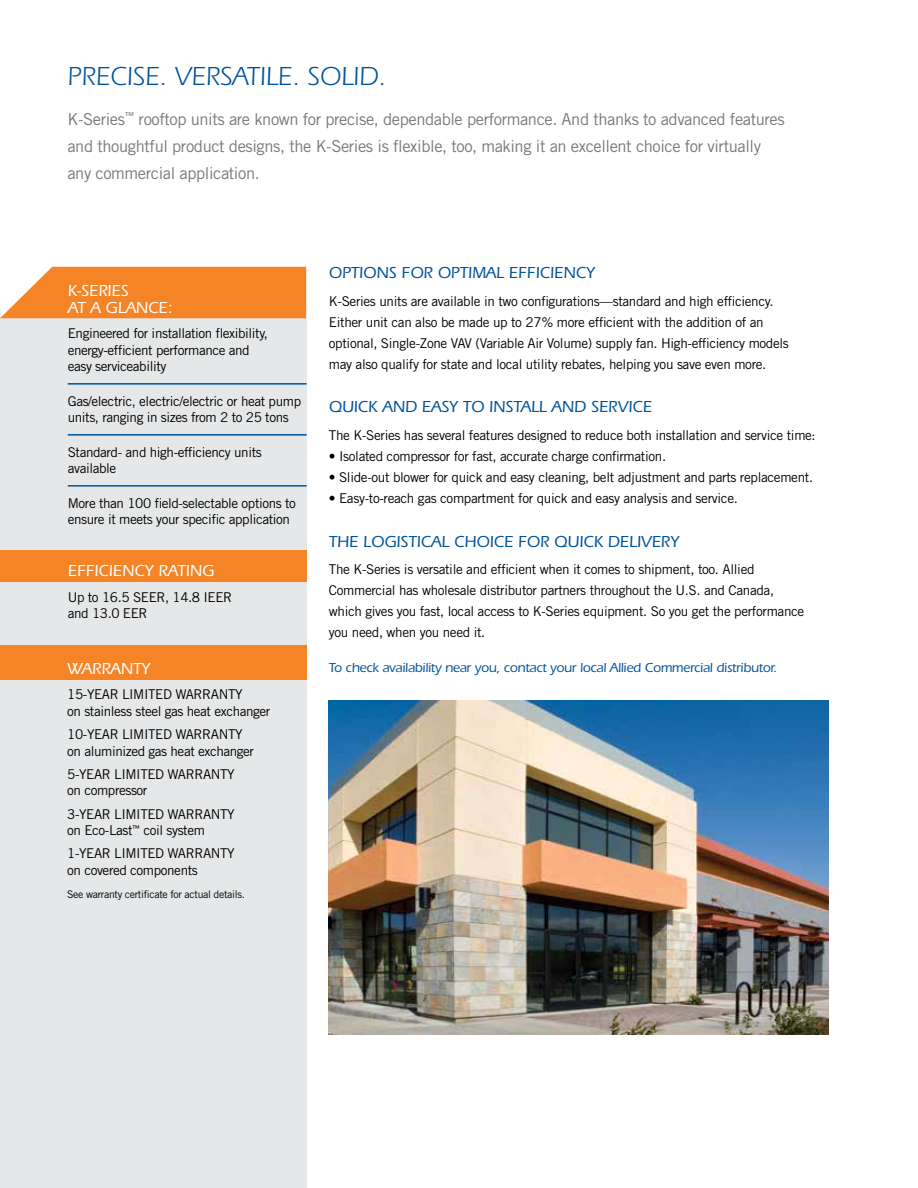
<style>
.page{position:relative;width:918px;height:1188px;background:#fff}
.page>*{position:absolute;margin:0;border:0;box-sizing:border-box;transform-origin:0 0}
.t1{font:27px "ITC Eras Std";color:#00539b}
.t2{font:16.5px/27px "Trade Gothic LT Std";letter-spacing:-.025em;color:#77787b}
.t3{font:500 16.5px "ITC Eras Std";color:#00539b}
.t4{font:500 16.5px/16.5px "ITC Eras Std";color:#fff}
.t5{font:13.5px/16.5px "Trade Gothic LT Std";letter-spacing:-.025em;color:#000}
.t6{font:500 13.5px "ITC Eras Std";letter-spacing:-.02em;color:#00539b}
.t7{font:10.5px "Trade Gothic LT Std";letter-spacing:-.03em;color:#000}
</style>
<div class="page">
<div style="left:0;top:318px;width:307px;height:870px;background:#e6e7e8"></div>
<svg style="left:0;top:267px;width:306px;height:51px;background:#f58e3a"></svg>
<hr style="left:68px;top:383px;width:239px;height:2px;background:#00539b">
<hr style="left:68px;top:434px;width:239px;height:2px;background:#00539b">
<hr style="left:68px;top:485px;width:239px;height:2px;background:#00539b">
<div style="left:0;top:551px;width:307px;height:31px;background:#f58427"></div>
<div style="left:0;top:645px;width:307px;height:35px;background:#f58427"></div>
<img style="left:329px;top:701px;width:499px;height:333px">
<h1 class="t1" style="left:68px;top:62px;width:320px">PRECISE. VERSATILE. SOLID.</h1>
<p class="t2" style="left:67px;top:105px;width:719px">K-Series<sup>™</sup> rooftop units are known for precise, dependable performance. And thanks to advanced features and thoughtful product designs, the K-Series is flexible, too, making it an excellent choice for virtually any commercial application.</p>
<p class="t4" style="left:68px;top:283px;width:107px">K-SERIES<br>AT A GLANCE:</p>
<p class="t5" style="left:68px;top:325px;width:202px">Engineered for installation flexibility, energy-efficient performance and easy serviceability</p>
<p class="t5" style="left:68px;top:392px;width:235px">Gas/electric, electric/electric or heat pump units, ranging in sizes from 2 to 25 tons</p>
<p class="t5" style="left:68px;top:443px;width:196px">Standard- and high-efficiency units available</p>
<p class="t5" style="left:68px;top:494px;width:230px">More than 100 field-selectable options to ensure it meets your specific application</p>
<p class="t4" style="left:68px;top:563px;width:148px">EFFICIENCY RATING</p>
<p class="t5" style="left:68px;top:588px;width:166px">Up to 16.5 SEER, 14.8 IEER and 13.0 EER</p>
<p class="t4" style="left:67px;top:660px;width:84px">WARRANTY</p>
<p class="t5" style="left:67px;top:686px;width:205px">15-YEAR LIMITED WARRANTY<br>on stainless steel gas heat exchanger</p>
<p class="t5" style="left:67px;top:726px;width:188px">10-YEAR LIMITED WARRANTY on aluminized gas heat exchanger</p>
<p class="t5" style="left:67px;top:766px;width:169px">5-YEAR LIMITED WARRANTY on compressor</p>
<p class="t5" style="left:67px;top:805px;width:169px">3-YEAR LIMITED WARRANTY on Eco-Last<sup>™</sup> coil system</p>
<p class="t5" style="left:67px;top:845px;width:169px">1-YEAR LIMITED WARRANTY on covered components</p>
<p class="t7" style="left:67px;top:888px;width:179px">See warranty certificate for actual details.</p>
<p class="t3" style="left:329px;top:263px;width:267px">OPTIONS FOR OPTIMAL EFFICIENCY</p>
<p class="t5" style="left:329px;top:290px;width:462px;line-height:21px">K-Series units are available in two configurations—standard and high efficiency.<br>Either unit can also be made up to 27% more efficient with the addition of an optional, Single-Zone VAV (Variable Air Volume) supply fan. High-efficiency models may also qualify for state and local utility rebates, helping you save even more.</p>
<p class="t3" style="left:329px;top:398px;width:325px">QUICK AND EASY TO INSTALL AND SERVICE</p>
<p class="t5" style="left:329px;top:427px;width:488px">The K-Series has several features designed to reduce both installation and service time:</p>
<p class="t5" style="left:329px;top:448px;width:339px">• Isolated compressor for fast, accurate charge confirmation.</p>
<p class="t5" style="left:329px;top:469px;width:486px">• Slide-out blower for quick and easy cleaning, belt adjustment and parts replacement.</p>
<p class="t5" style="left:329px;top:490px;width:411px">• Easy-to-reach gas compartment for quick and easy analysis and service.</p>
<p class="t3" style="left:329px;top:532px;width:352px">THE LOGISTICAL CHOICE FOR QUICK DELIVERY</p>
<p class="t5" style="left:329px;top:559px;width:477px;line-height:21px">The K-Series is versatile and efficient when it comes to shipment, too. Allied Commercial has wholesale distributor partners throughout the U.S. and Canada, which gives you fast, local access to K-Series equipment. So you get the performance you need, when you need it.</p>
<p class="t6" style="left:329px;top:660px;width:450px">To check availability near you, contact your local Allied Commercial distributor.</p>
</div>
